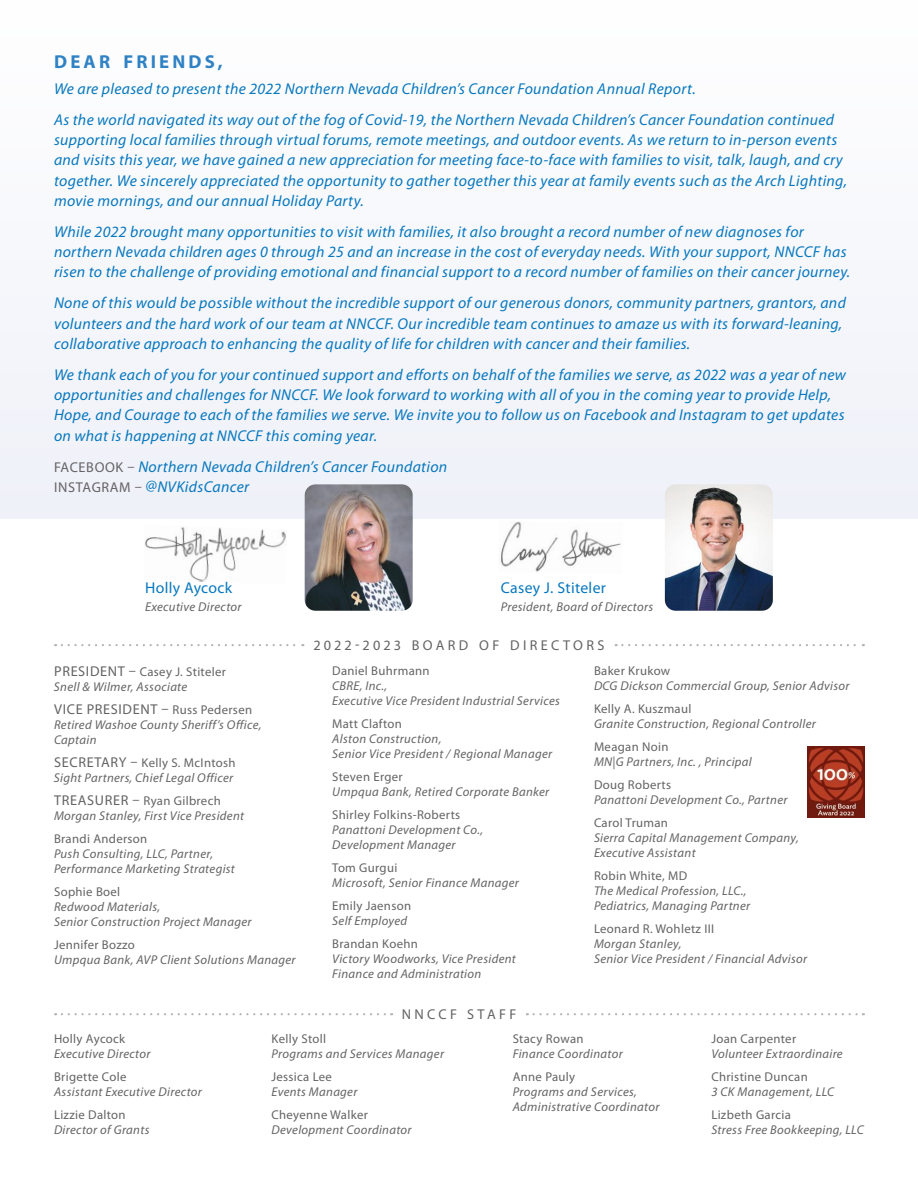
<style>
.page{position:relative;width:918px;height:1188px;background:#fff}
.page>*{position:absolute;margin:0;border:0;box-sizing:border-box;transform-origin:0 0}
.t1{font:700 18.75px "Myriad Pro";letter-spacing:.17em;color:#2f82c4}
.t2{font:italic 15.75px/20.2px "Myriad Pro";letter-spacing:.02em;color:#0778be}
.t3{font:15.75px "Myriad Pro";letter-spacing:.02em;color:#0778be}
.t4{font:14.25px "Myriad Pro";letter-spacing:.235em;color:#656365}
.t5{font:14.25px "Myriad Pro";letter-spacing:.045em;color:#656365}
.t6{font:italic 12.75px/15px "Myriad Pro";letter-spacing:.025em;color:#656365}
.t7{font:12.75px "Myriad Pro";letter-spacing:.025em;color:#656365}
.s1{font-style:normal;font-size:14.25px;color:#656365}
.s2{font-style:normal;font-size:14.25px}
.s3{font-style:normal}
.s4{font-size:12.75px}
</style>
<div class="page">
<div style="left:0;top:0;width:918px;height:519px;background:#f7f8fc"></div>
<svg style="left:62px;top:1013px;width:330px;height:2px"></svg>
<svg style="left:534px;top:1013px;width:330px;height:2px"></svg>
<img style="left:305px;top:484px;width:108px;height:127px">
<img style="left:665px;top:484px;width:108px;height:127px">
<img style="left:145px;top:527px;width:141px;height:55px">
<img style="left:500px;top:521px;width:121px;height:52px">
<img style="left:807px;top:746px;width:57px;height:72px">
<svg style="left:62px;top:644px;width:241px;height:2px"></svg>
<svg style="left:616px;top:644px;width:248px;height:2px"></svg>
<p class="t1" style="left:54px;top:50px;width:170px">DEAR FRIENDS,</p>
<p class="t2" style="left:54px;top:73px;width:782px;line-height:31px">We are pleased to present the 2022 Northern Nevada Children’s Cancer Foundation Annual Report.<br>As the world navigated its way out of the fog of Covid-19, the Northern Nevada Children’s Cancer Foundation continued</p>
<p class="t2" style="left:54px;top:129px;width:794px">supporting local families through virtual forums, remote meetings, and outdoor events. As we return to in-person events and visits this year, we have gained a new appreciation for meeting face-to-face with families to visit, talk, laugh, and cry together. We sincerely appreciated the opportunity to gather together this year at family events such as the Arch Lighting, movie mornings, and our annual Holiday Party.</p>
<p class="t2" style="left:54px;top:221px;width:798px">While 2022 brought many opportunities to visit with families, it also brought a record number of new diagnoses for northern Nevada children ages 0 through 25 and an increase in the cost of everyday needs. With your support, NNCCF has risen to the challenge of providing emotional and financial support to a record number of families on their cancer journey.</p>
<p class="t2" style="left:54px;top:293px;width:793px">None of this would be possible without the incredible support of our generous donors, community partners, grantors, and volunteers and the hard work of our team at NNCCF. Our incredible team continues to amaze us with its forward-leaning, collaborative approach to enhancing the quality of life for children with cancer and their families.</p>
<p class="t2" style="left:54px;top:364px;width:794px">We thank each of you for your continued support and efforts on behalf of the families we serve, as 2022 was a year of new opportunities and challenges for NNCCF. We look forward to working with all of you in the coming year to provide Help, Hope, and Courage to each of the families we serve. We invite you to follow us on Facebook and Instagram to get updates on what is happening at NNCCF this coming year.</p>
<p class="t2" style="left:54px;top:456px;width:395px"><span class="s1">FACEBOOK –</span> Northern Nevada Children’s Cancer Foundation<br><span class="s1">INSTAGRAM –</span> @NVKidsCancer</p>
<p class="t3" style="left:145px;top:578px;width:89px">Holly Aycock</p>
<p class="t6" style="left:145px;top:599px;width:98px">Executive Director</p>
<p class="t6" style="left:54px;top:664px;width:174px"><span class="s2">PRESIDENT –</span> <span class="s3">Casey J. Stiteler<br></span>Snell &amp; Wilmer, Associate</p>
<p class="t5" style="left:54px;top:700px;width:199px">VICE PRESIDENT – <span class="s4">Russ Pedersen</span></p>
<p class="t6" style="left:54px;top:717px;width:209px">Retired Washoe County Sheriff’s Office,<br>Captain</p>
<p class="t6" style="left:54px;top:755px;width:183px"><span class="s2">SECRETARY –</span> <span class="s3">Kelly S. McIntosh<br></span>Sight Partners, Chief Legal Officer</p>
<p class="t6" style="left:54px;top:793px;width:192px"><span class="s2">TREASURER –</span> <span class="s3">Ryan Gilbrech<br></span>Morgan Stanley, First Vice President</p>
<p class="t7" style="left:54px;top:831px;width:95px">Brandi Anderson</p>
<p class="t6" style="left:54px;top:846px;width:182px">Push Consulting, LLC, Partner,<br>Performance Marketing Strategist</p>
<p class="t7" style="left:54px;top:884px;width:68px">Sophie Boel</p>
<p class="t6" style="left:54px;top:899px;width:199px">Redwood Materials,<br>Senior Construction Project Manager</p>
<p class="t7" style="left:54px;top:937px;width:82px">Jennifer Bozzo</p>
<p class="t6" style="left:54px;top:952px;width:243px">Umpqua Bank, AVP Client Solutions Manager</p>
<p class="t3" style="left:501px;top:578px;width:107px">Casey J. Stiteler</p>
<p class="t6" style="left:501px;top:599px;width:154px">President, Board of Directors</p>
<p class="t4" style="left:313px;top:636px;width:293px">2022-2023 BOARD OF DIRECTORS</p>
<p class="t7" style="left:332px;top:662px;width:99px">Daniel Buhrmann</p>
<p class="t6" style="left:332px;top:678px;width:229px">CBRE, Inc.,<br>Executive Vice President Industrial Services</p>
<p class="t7" style="left:332px;top:716px;width:71px">Matt Clafton</p>
<p class="t6" style="left:332px;top:731px;width:221px">Alston Construction,<br>Senior Vice President / Regional Manager</p>
<p class="t7" style="left:332px;top:769px;width:72px">Steven Erger</p>
<p class="t6" style="left:332px;top:784px;width:219px">Umpqua Bank, Retired Corporate Banker</p>
<p class="t7" style="left:332px;top:807px;width:130px">Shirley Folkins-Roberts</p>
<p class="t6" style="left:332px;top:822px;width:152px">Panattoni Development Co.,<br>Development Manager</p>
<p class="t7" style="left:332px;top:860px;width:67px">Tom Gurgui</p>
<p class="t6" style="left:332px;top:875px;width:188px">Microsoft, Senior Finance Manager</p>
<p class="t7" style="left:332px;top:898px;width:80px">Emily Jaenson</p>
<p class="t6" style="left:332px;top:913px;width:76px">Self Employed</p>
<p class="t7" style="left:332px;top:936px;width:87px">Brandan Koehn</p>
<p class="t6" style="left:332px;top:951px;width:185px">Victory Woodworks, Vice President<br>Finance and Administration</p>
<p class="t4" style="left:402px;top:1005px;width:116px">NNCCF STAFF</p>
<p class="t7" style="left:594px;top:662px;width:78px">Baker Krukow</p>
<p class="t6" style="left:594px;top:678px;width:257px">DCG Dickson Commercial Group, Senior Advisor</p>
<p class="t7" style="left:594px;top:701px;width:99px">Kelly A. Kuszmaul</p>
<p class="t6" style="left:594px;top:716px;width:223px">Granite Construction, Regional Controller</p>
<p class="t7" style="left:594px;top:739px;width:76px">Meagan Noin</p>
<p class="t6" style="left:594px;top:754px;width:159px">MN|G Partners, Inc. , Principal</p>
<p class="t7" style="left:594px;top:777px;width:79px">Doug Roberts</p>
<p class="t6" style="left:594px;top:792px;width:195px">Panattoni Development Co., Partner</p>
<p class="t7" style="left:594px;top:815px;width:76px">Carol Truman</p>
<p class="t6" style="left:594px;top:830px;width:206px">Sierra Capital Management Company,<br>Executive Assistant</p>
<p class="t7" style="left:594px;top:868px;width:95px">Robin White, MD</p>
<p class="t6" style="left:594px;top:883px;width:158px">The Medical Profession, LLC.,<br>Pediatrics, Managing Partner</p>
<p class="t7" style="left:594px;top:921px;width:122px">Leonard R. Wohletz III</p>
<p class="t6" style="left:594px;top:936px;width:215px">Morgan Stanley,<br>Senior Vice President / Financial Advisor</p>
<p class="t7" style="left:54px;top:1031px;width:73px">Holly Aycock</p>
<p class="t6" style="left:54px;top:1046px;width:98px">Executive Director</p>
<p class="t7" style="left:54px;top:1069px;width:74px">Brigette Cole</p>
<p class="t6" style="left:54px;top:1084px;width:149px">Assistant Executive Director</p>
<p class="t7" style="left:54px;top:1107px;width:73px">Lizzie Dalton</p>
<p class="t6" style="left:54px;top:1122px;width:97px">Director of Grants</p>
<p class="t7" style="left:272px;top:1031px;width:56px">Kelly Stoll</p>
<p class="t6" style="left:272px;top:1046px;width:174px">Programs and Services Manager</p>
<p class="t7" style="left:272px;top:1069px;width:62px">Jessica Lee</p>
<p class="t6" style="left:272px;top:1084px;width:87px">Events Manager</p>
<p class="t7" style="left:272px;top:1107px;width:98px">Cheyenne Walker</p>
<p class="t6" style="left:272px;top:1122px;width:142px">Development Coordinator</p>
<p class="t7" style="left:513px;top:1031px;width:72px">Stacy Rowan</p>
<p class="t6" style="left:513px;top:1046px;width:112px">Finance Coordinator</p>
<p class="t7" style="left:513px;top:1069px;width:64px">Anne Pauly</p>
<p class="t6" style="left:513px;top:1084px;width:148px">Programs and Services,<br>Administrative Coordinator</p>
<p class="t7" style="left:711px;top:1031px;width:86px">Joan Carpenter</p>
<p class="t6" style="left:711px;top:1046px;width:133px">Volunteer Extraordinaire</p>
<p class="t7" style="left:711px;top:1069px;width:98px">Christine Duncan</p>
<p class="t6" style="left:711px;top:1084px;width:124px">3 CK Management, LLC</p>
<p class="t7" style="left:711px;top:1107px;width:81px">Lizbeth Garcia</p>
<p class="t6" style="left:711px;top:1122px;width:154px">Stress Free Bookkeeping, LLC</p>
</div>
